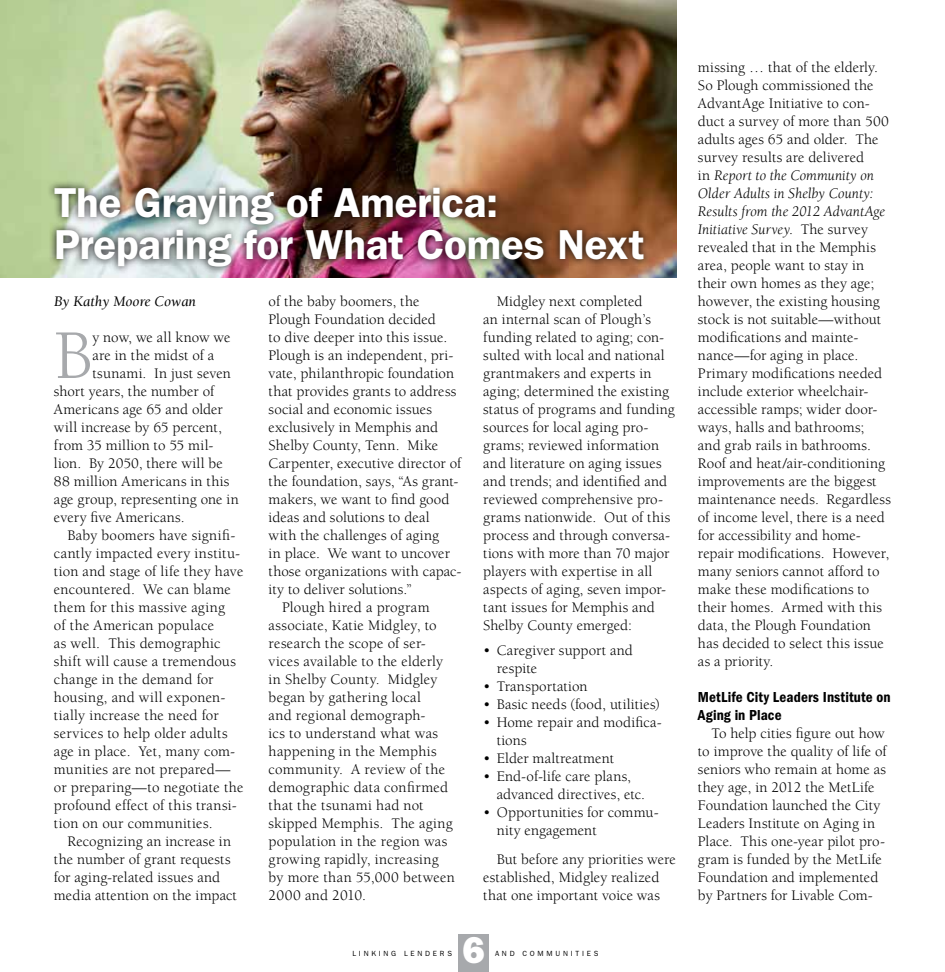
<style>
.page{position:relative;width:945px;height:972px;background:#fff}
.page>*{position:absolute;margin:0;border:0;box-sizing:border-box;transform-origin:0 0}
.t1{font:71.7px "Berkeley Std";color:#a7a9ac}
.t2{font:600 42px/42px "ITC Franklin Gothic Std";letter-spacing:-.005em;color:#fff}
.t3{font:37.5px "ITC Franklin Gothic Std Hvy";color:#fff}
.t4{font:15px/18px "Berkeley Std";letter-spacing:.01em;color:#000}
.t5{font:15px/18px "ITC Franklin Gothic Std Dm Cd";letter-spacing:.005em;color:#000}
.t6{font:15px "Berkeley Std";letter-spacing:.03em;color:#000}
.t7{font:italic 15px "Berkeley Std";color:#000}
.t8{font:7.5px "ITC Franklin Gothic Std";letter-spacing:.37em;color:#000}
.s1{font-style:italic}
</style>
<div class="page">
<img style="left:0;top:0;width:676px;height:278px">
<div style="left:47px;top:180px;width:604px;height:95px;background:#000;opacity:.9"></div>
<div style="left:458px;top:934px;width:31px;height:38px;background:#a7a9ac"></div>
<h2 class="t2" style="left:54px;top:182px;width:592px">The Graying of America:<br>Preparing for What Comes Next</h2>
<p class="t7" style="left:54px;top:293px;width:144px">By Kathy Moore Cowan</p>
<h1 class="t1" style="left:54px;top:317px;width:40px">B</h1>
<p class="t4" style="left:92px;top:329px;width:140px">y now, we all know we</p>
<p class="t4" style="left:92px;top:347px;width:123px">are in the midst of a</p>
<p class="t4" style="left:92px;top:365px;width:140px">tsunami. In just seven</p>
<p class="t4" style="left:54px;top:383px;width:162px">short years, the number of</p>
<p class="t4" style="left:54px;top:401px;width:170px">Americans age 65 and older</p>
<p class="t4" style="left:54px;top:419px;width:169px">will increase by 65 percent,</p>
<p class="t4" style="left:54px;top:437px;width:161px">from 35 million to 55 mil-</p>
<p class="t4" style="left:54px;top:455px;width:170px">lion. By 2050, there will be</p>
<p class="t4" style="left:54px;top:473px;width:177px">88 million Americans in this</p>
<p class="t4" style="left:54px;top:491px;width:186px">age group, representing one in</p>
<p class="t4" style="left:54px;top:509px;width:132px">every five Americans.</p>
<p class="t4" style="left:67px;top:527px;width:169px">Baby boomers have signifi-</p>
<p class="t4" style="left:54px;top:545px;width:188px">cantly impacted every institu-</p>
<p class="t4" style="left:54px;top:563px;width:191px">tion and stage of life they have</p>
<p class="t4" style="left:54px;top:581px;width:178px">encountered. We can blame</p>
<p class="t4" style="left:54px;top:599px;width:172px">them for this massive aging</p>
<p class="t4" style="left:54px;top:617px;width:162px">of the American populace</p>
<p class="t4" style="left:54px;top:635px;width:168px">as well. This demographic</p>
<p class="t4" style="left:54px;top:653px;width:184px">shift will cause a tremendous</p>
<p class="t4" style="left:54px;top:671px;width:161px">change in the demand for</p>
<p class="t4" style="left:54px;top:689px;width:173px">housing, and will exponen-</p>
<p class="t4" style="left:54px;top:707px;width:166px">tially increase the need for</p>
<p class="t4" style="left:54px;top:725px;width:175px">services to help older adults</p>
<p class="t4" style="left:54px;top:743px;width:183px">age in place. Yet, many com-</p>
<p class="t4" style="left:54px;top:761px;width:178px">munities are not prepared—</p>
<p class="t4" style="left:54px;top:779px;width:191px">or preparing—to negotiate the</p>
<p class="t4" style="left:54px;top:797px;width:184px">profound effect of this transi-</p>
<p class="t4" style="left:54px;top:815px;width:160px">tion on our communities.</p>
<p class="t4" style="left:67px;top:833px;width:165px">Recognizing an increase in</p>
<p class="t4" style="left:54px;top:851px;width:178px">the number of grant requests</p>
<p class="t4" style="left:54px;top:869px;width:168px">for aging-related issues and</p>
<p class="t4" style="left:54px;top:887px;width:185px">media attention on the impact</p>
<p class="t4" style="left:269px;top:293px;width:152px">of the baby boomers, the</p>
<p class="t4" style="left:269px;top:311px;width:169px">Plough Foundation decided</p>
<p class="t4" style="left:269px;top:329px;width:180px">to dive deeper into this issue.</p>
<p class="t4" style="left:269px;top:347px;width:186px">Plough is an independent, pri-</p>
<p class="t4" style="left:269px;top:365px;width:187px">vate, philanthropic foundation</p>
<p class="t4" style="left:269px;top:383px;width:189px">that provides grants to address</p>
<p class="t4" style="left:269px;top:401px;width:165px">social and economic issues</p>
<p class="t4" style="left:269px;top:419px;width:171px">exclusively in Memphis and</p>
<p class="t4" style="left:269px;top:437px;width:171px">Shelby County, Tenn. Mike</p>
<p class="t4" style="left:269px;top:455px;width:194px">Carpenter, executive director of</p>
<p class="t4" style="left:269px;top:473px;width:191px">the foundation, says, “As grant-</p>
<p class="t4" style="left:269px;top:491px;width:182px">makers, we want to find good</p>
<p class="t4" style="left:269px;top:509px;width:162px">ideas and solutions to deal</p>
<p class="t4" style="left:269px;top:527px;width:172px">with the challenges of aging</p>
<p class="t4" style="left:269px;top:545px;width:183px">in place. We want to uncover</p>
<p class="t4" style="left:269px;top:563px;width:194px">those organizations with capac-</p>
<p class="t4" style="left:269px;top:581px;width:145px">ity to deliver solutions.”</p>
<p class="t4" style="left:282px;top:599px;width:149px">Plough hired a program</p>
<p class="t4" style="left:269px;top:617px;width:170px">associate, Katie Midgley, to</p>
<p class="t4" style="left:269px;top:635px;width:159px">research the scope of ser-</p>
<p class="t4" style="left:269px;top:653px;width:176px">vices available to the elderly</p>
<p class="t4" style="left:269px;top:671px;width:170px">in Shelby County. Midgley</p>
<p class="t4" style="left:269px;top:689px;width:154px">began by gathering local</p>
<p class="t4" style="left:269px;top:707px;width:159px">and regional demograph-</p>
<p class="t4" style="left:269px;top:725px;width:171px">ics to understand what was</p>
<p class="t4" style="left:269px;top:743px;width:170px">happening in the Memphis</p>
<p class="t4" style="left:269px;top:761px;width:178px">community. A review of the</p>
<p class="t4" style="left:269px;top:779px;width:181px">demographic data confirmed</p>
<p class="t6" style="left:269px;top:797px;width:157px">that the tsunami had not</p>
<p class="t4" style="left:269px;top:815px;width:186px">skipped Memphis. The aging</p>
<p class="t4" style="left:269px;top:833px;width:180px">population in the region was</p>
<p class="t4" style="left:269px;top:851px;width:172px">growing rapidly, increasing</p>
<p class="t4" style="left:269px;top:869px;width:188px">by more than 55,000 between</p>
<p class="t4" style="left:269px;top:887px;width:99px">2000 and 2010.</p>
<p class="t4" style="left:483px;top:293px;width:193px;text-indent:14px">Midgley next completed<br>an internal scan of Plough’s funding related to aging; con&shy;sulted with local and national grantmakers and experts in aging; determined the existing status of programs and funding sources for local aging pro&shy;grams; reviewed information and literature on aging issues and trends; and identified and reviewed comprehensive pro&shy;grams nationwide. Out of this process and through conversa&shy;tions with more than 70 major players with expertise in all aspects of aging, seven impor&shy;tant issues for Memphis and<br>Shelby County emerged:</p>
<p class="t4" style="left:497px;top:641px;width:138px;text-indent:-14px">• Caregiver support and respite</p>
<p class="t4" style="left:483px;top:677px;width:106px">• Transportation</p>
<p class="t4" style="left:483px;top:695px;width:178px">• Basic needs (food, utilities)</p>
<p class="t4" style="left:497px;top:713px;width:166px;text-indent:-14px">• Home repair and modifica&shy;tions</p>
<p class="t4" style="left:483px;top:749px;width:133px">• Elder maltreatment</p>
<p class="t4" style="left:497px;top:767px;width:150px;text-indent:-14px">• End-of-life care plans, advanced directives, etc.</p>
<p class="t4" style="left:497px;top:803px;width:163px;text-indent:-14px">• Opportunities for commu&shy;nity engagement</p>
<p class="t4" style="left:483px;top:851px;width:194px;text-indent:14px">But before any priorities were established, Midgley realized that one important voice was</p>
<h3 class="t3" style="left:463px;top:928px;width:24px">6</h3>
<p class="t8" style="left:352px;top:949px;width:101px">LINKING LENDERS</p>
<p class="t8" style="left:495px;top:949px;width:105px">AND COMMUNITIES</p>
<p class="t4" style="left:698px;top:59px;width:195px">missing … that of the elderly.<br>So Plough commissioned the<br>AdvantAge Initiative to con&shy;duct a survey of more than 500 adults ages 65 and older. The survey results are delivered<br>in <span class="s1">Report to the Community on<br>Older Adults in Shelby County:<br>Results from the 2012 AdvantAge<br>Initiative Survey</span>. The survey revealed that in the Memphis area, people want to stay in their own homes as they age; however, the existing housing stock is not suitable—without modifications and mainte&shy;nance—for aging in place.<br>Primary modifications needed include exterior wheelchair&shy;accessible ramps; wider door&shy;ways, halls and bathrooms;<br>and grab rails in bathrooms.<br>Roof and heat/air-conditioning improvements are the biggest maintenance needs. Regardless of income level, there is a need for accessibility and home&shy;repair modifications. However, many seniors cannot afford to make these modifications to their homes. Armed with this data, the Plough Foundation has decided to select this issue as a priority.</p>
<p class="t5" style="left:698px;top:688px;width:194px">MetLife City Leaders Institute on<br>Aging in Place</p>
<p class="t4" style="left:698px;top:725px;width:190px;text-indent:14px">To help cities figure out how to improve the quality of life of seniors who remain at home as they age, in 2012 the MetLife<br>Foundation launched the City<br>Leaders Institute on Aging in<br>Place. This one-year pilot pro&shy;gram is funded by the MetLife<br>Foundation and implemented by Partners for Livable Com-</p>
</div>
